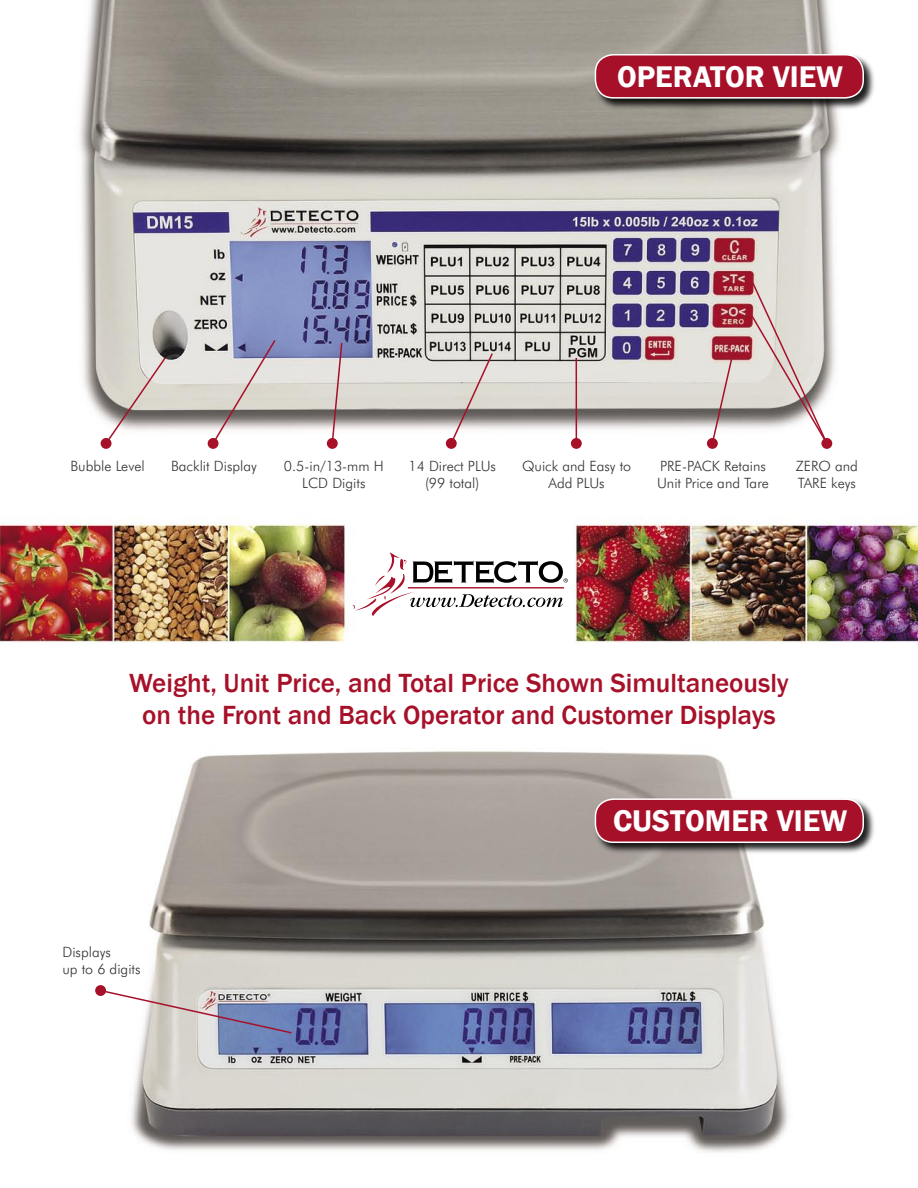
<style>
.page{position:relative;width:918px;height:1188px;background:#fff}
.page>*{position:absolute;margin:0;border:0;box-sizing:border-box;transform-origin:0 0}
.t1{font:600 30.75px "Franklin Gothic";color:#fff}
.t2{font:500 27px "Franklin Gothic";color:#a71029}
.t3{font:300 14.25px/17.1px "Futura BT";color:#333;text-align:center}
</style>
<div class="page">
<img style="left:0;top:0;width:918px;height:1152px">
<div style="left:593px;top:52px;width:283px;height:59px;background:#000;opacity:.88"></div>
<svg style="left:594px;top:53px;width:271px;height:45px;background:#ab253b"></svg>
<div style="left:593px;top:797px;width:283px;height:59px;background:#000;opacity:.88"></div>
<svg style="left:594px;top:798px;width:271px;height:44px;background:#ab2238"></svg>
<div style="left:101px;top:438px;width:11px;height:11px;background:#a71029;border-radius:50%"></div>
<div style="left:208px;top:438px;width:11px;height:11px;background:#a71029;border-radius:50%"></div>
<div style="left:327px;top:438px;width:11px;height:11px;background:#a71029;border-radius:50%"></div>
<div style="left:446px;top:438px;width:11px;height:11px;background:#a71029;border-radius:50%"></div>
<div style="left:571px;top:438px;width:11px;height:11px;background:#a71029;border-radius:50%"></div>
<div style="left:707px;top:438px;width:11px;height:11px;background:#a71029;border-radius:50%"></div>
<div style="left:821px;top:438px;width:11px;height:11px;background:#a71029;border-radius:50%"></div>
<svg style="left:104px;top:356px;width:63px;height:90px"></svg>
<svg style="left:211px;top:338px;width:66px;height:107px;background:#c7c2c5"></svg>
<svg style="left:331px;top:341px;width:12px;height:104px"></svg>
<svg style="left:449px;top:352px;width:45px;height:93px"></svg>
<hr style="left:576px;top:358px;width:1px;height:85px;background:#a71029">
<svg style="left:711px;top:357px;width:22px;height:88px"></svg>
<svg style="left:750px;top:280px;width:79px;height:165px;background:#d6ccc9"></svg>
<svg style="left:100px;top:989px;width:193px;height:46px"></svg>
<div style="left:95px;top:985px;width:11px;height:11px;background:#a71029;border-radius:50%"></div>
<svg style="left:352px;top:553px;width:216px;height:63px"></svg>
<p class="t1" style="left:617px;top:58px;width:228px">OPERATOR VIEW</p>
<p class="t3" style="left:70px;top:458px;width:76px">Bubble Level</p>
<p class="t3" style="left:171px;top:458px;width:87px">Backlit Display</p>
<p class="t3" style="left:284px;top:458px;width:101px">0.5-in/13-mm H</p>
<p class="t3" style="left:302px;top:475px;width:65px">LCD Digits</p>
<p class="t3" style="left:409px;top:458px;width:89px">14 Direct PLUs</p>
<p class="t3" style="left:425px;top:475px;width:56px">(99 total)</p>
<p class="t3" style="left:522px;top:458px;width:111px">Quick and Easy to<br>Add PLUs</p>
<p class="t3" style="left:657px;top:458px;width:113px;text-align:left">PRE-PACK Retains<br>Unit Price and Tare</p>
<p class="t3" style="left:796px;top:458px;width:64px">ZERO and</p>
<p class="t3" style="left:798px;top:475px;width:60px">TARE keys</p>
<p class="t2" style="left:129px;top:666px;width:661px">Weight, Unit Price, and Total Price Shown Simultaneously</p>
<p class="t2" style="left:142px;top:698px;width:635px">on the Front and Back Operator and Customer Displays</p>
<p class="t3" style="left:62px;top:944px;width:50px">Displays</p>
<p class="t3" style="left:62px;top:961px;width:80px">up to 6 digits</p>
<p class="t1" style="left:613px;top:802px;width:236px">CUSTOMER VIEW</p>
</div>
